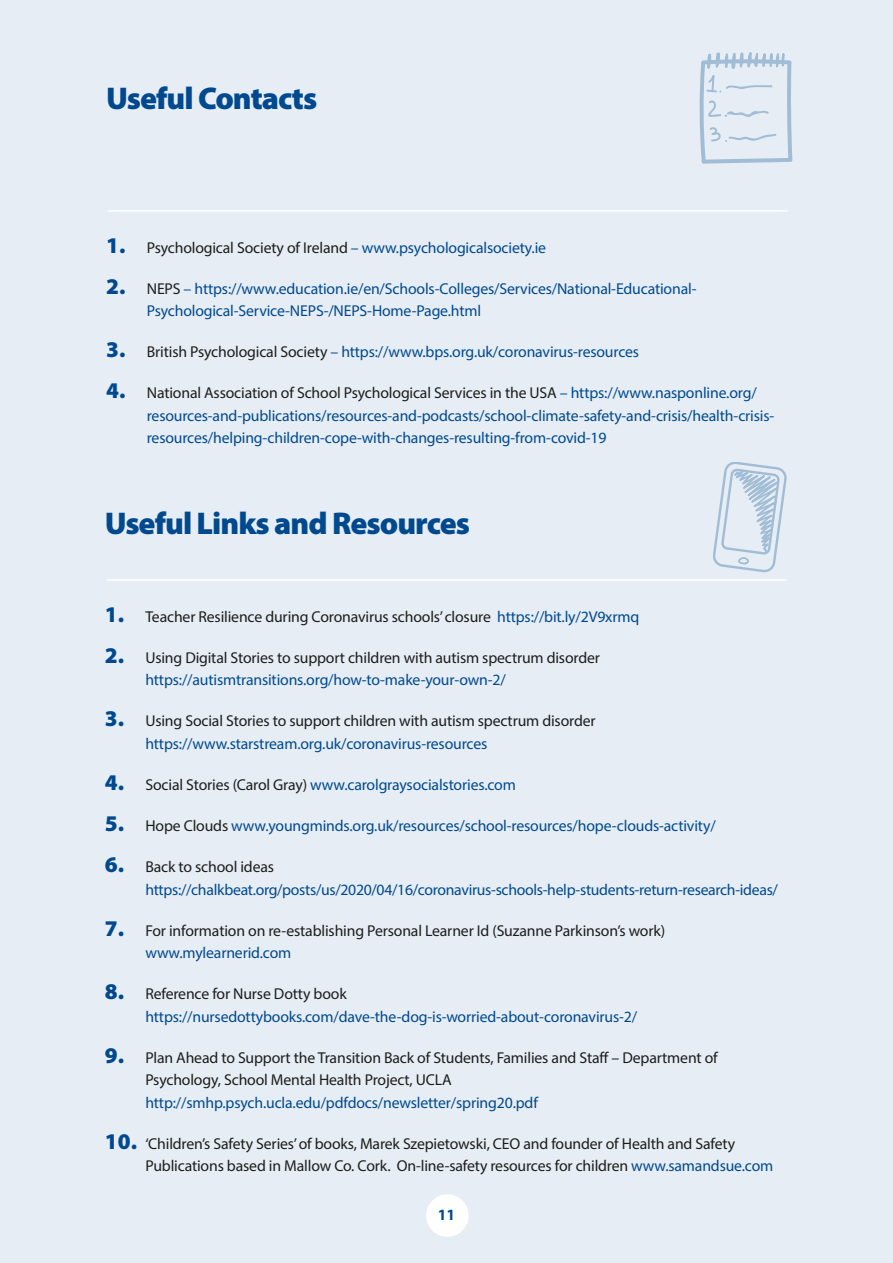
<style>
.page{position:relative;width:893px;height:1263px;background:#e6edf4}
.page>*{position:absolute;margin:0;border:0;box-sizing:border-box;transform-origin:0 0}
.t1{font:900 31.5px "Myriad Pro";letter-spacing:-.03em;color:#00498f}
.t2{font:15.75px/22.5px "Myriad Pro";letter-spacing:-.01em;color:#00498f}
.t3{font:15.75px/22.5px "Myriad Pro";letter-spacing:-.01em;color:#1d1d1b}
.t4{font:700 15.75px "Myriad Pro";color:#00498f}
.s1{font-weight:900;font-size:22.5px;color:#00498f}
.s2{color:#00498f}
.s3{font-weight:900;font-size:22.5px}
.s4{color:#1d1d1b}
</style>
<div class="page">
<div style="left:426px;top:1194px;width:43px;height:43px;background:#fff;border-radius:50%"></div>
<hr style="left:108px;top:210px;width:680px;height:2px;background:#fff">
<hr style="left:106px;top:579px;width:681px;height:2px;background:#fff">
<svg style="left:699px;top:52px;width:94px;height:112px"></svg>
<svg style="left:713px;top:462px;width:73px;height:111px"></svg>
<h1 class="t1" style="left:106px;top:77px;width:212px">Useful Contacts</h1>
<p class="t3" style="left:106px;top:236px;width:441px"><span class="s1">1.</span> Psychological Society of Ireland <span class="s2">– www.psychologicalsociety.ie</span></p>
<p class="t2" style="left:147px;top:277px;width:551px;text-indent:-41px"><span class="s3">2.</span> <span class="s4">NEPS</span> – https://www.education.ie/en/Schools-Colleges/Services/National-Educational-<br>Psychological-Service-NEPS-/NEPS-Home-Page.html</p>
<p class="t2" style="left:106px;top:341px;width:534px"><span class="s3">3.</span> <span class="s4">British Psychological Society</span> – https://www.bps.org.uk/coronavirus-resources</p>
<p class="t2" style="left:147px;top:382px;width:629px;text-indent:-41px"><span class="s3">4.</span> <span class="s4">National Association of School Psychological Services in the USA</span> – https://www.nasponline.org/ resources-and-publications/resources-and-podcasts/school-climate-safety-and-crisis/health-crisis&shy;resources/helping-children-cope-with-changes-resulting-from-covid-19</p>
<h1 class="t1" style="left:105px;top:503px;width:366px">Useful Links and Resources</h1>
<p class="t3" style="left:105px;top:605px;width:536px"><span class="s1">1.</span> Teacher Resilience during Coronavirus schools’ closure <span class="s2">https://bit.ly/2V9xrmq</span></p>
<p class="t3" style="left:145px;top:646px;width:456px;text-indent:-41px"><span class="s1">2.</span> Using Digital Stories to support children with autism spectrum disorder <span class="s2">https://autismtransitions.org/how-to-make-your-own-2/</span></p>
<p class="t3" style="left:145px;top:710px;width:452px;text-indent:-41px"><span class="s1">3.</span> Using Social Stories to support children with autism spectrum disorder <span class="s2">https://www.starstream.org.uk/coronavirus-resources</span></p>
<p class="t2" style="left:105px;top:773px;width:412px"><span class="s3">4.</span> <span class="s4">Social Stories (Carol Gray)</span> www.carolgraysocialstories.com</p>
<p class="t2" style="left:105px;top:814px;width:612px"><span class="s3">5.</span> <span class="s4">Hope Clouds</span> www.youngminds.org.uk/resources/school-resources/hope-clouds-activity/</p>
<p class="t2" style="left:145px;top:855px;width:634px;text-indent:-41px"><span class="s3">6.</span> <span class="s4">Back to school ideas </span>https://chalkbeat.org/posts/us/2020/04/16/coronavirus-schools-help-students-return-research-ideas/</p>
<p class="t3" style="left:145px;top:919px;width:521px;text-indent:-41px"><span class="s1">7.</span> For information on re-establishing Personal Learner Id (Suzanne Parkinson’s work) <span class="s2">www.mylearnerid.com</span></p>
<p class="t2" style="left:145px;top:982px;width:493px;text-indent:-41px"><span class="s3">8.</span> <span class="s4">Reference for Nurse Dotty book </span>https://nursedottybooks.com/dave-the-dog-is-worried-about-coronavirus-2/</p>
<p class="t3" style="left:145px;top:1046px;width:574px;text-indent:-41px"><span class="s1">9.</span> Plan Ahead to Support the Transition Back of Students, Families and Staff – Department of<br>Psychology, School Mental Health Project, UCLA</p>
<p class="t2" style="left:145px;top:1091px;width:394px">http://smhp.psych.ucla.edu/pdfdocs/newsletter/spring20.pdf</p>
<p class="t3" style="left:145px;top:1132px;width:629px;text-indent:-40px"><span class="s1">10.</span> ‘Children’s Safety Series’ of books, Marek Szepietowski, CEO and founder of Health and Safety<br>Publications based in Mallow Co. Cork. On-line-safety resources for children <span class="s2">www.samandsue.com</span></p>
<p class="t4" style="left:438px;top:1204px;width:19px">11</p>
</div>
